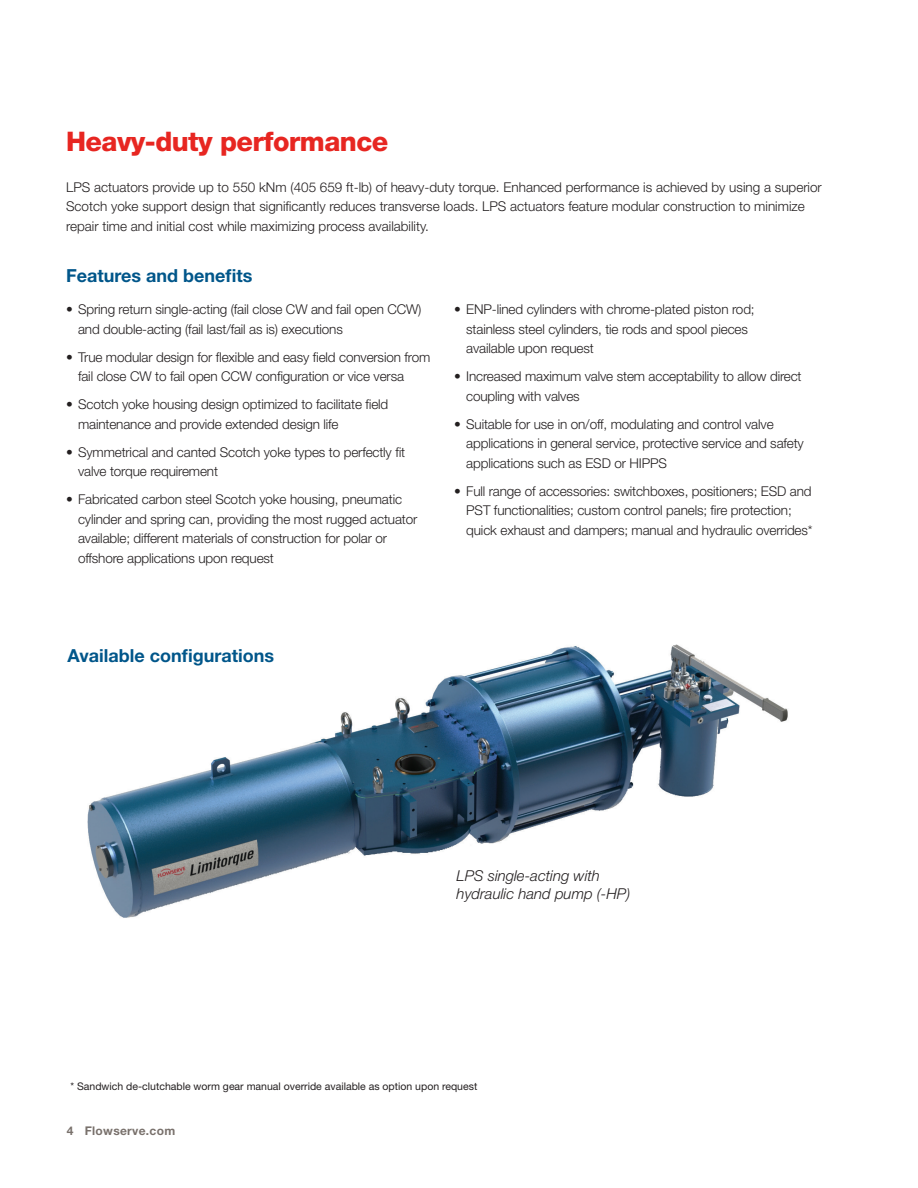
<style>
.page{position:relative;width:918px;height:1188px;background:#fff}
.page>*{position:absolute;margin:0;border:0;box-sizing:border-box;transform-origin:0 0}
.Headline_Level_1__re{font:800 27px "Helvetica Neue LT Std";letter-spacing:-.02em;color:#e72621}
.Subhead_Level_1__blu{font:700 18px "Helvetica Neue LT Std";color:#00568a}
.t1{font:italic 300 15px/18px "Helvetica Neue LT Std";color:#231f20}
.Body_copy{font:300 13.5px/19.5px "Helvetica Neue LT Std";letter-spacing:-.01em;color:#231f20}
.t2{font:700 12px "Helvetica Neue LT Std";letter-spacing:.025em;color:#79716c}
.Footnote{font:10.5px "Helvetica Neue LT Std";color:#231f20}
</style>
<div class="page">
<img style="left:87px;top:644px;width:701px;height:274px">
<p class="Headline_Level_1__re" style="left:66px;top:125px;width:324px">Heavy-duty performance</p>
<p class="Body_copy" style="left:66px;top:177px;width:757px">LPS actuators provide up to 550 kNm (405 659 ft-lb) of heavy-duty torque. Enhanced performance is achieved by using a superior<br>Scotch yoke support design that significantly reduces transverse loads. LPS actuators feature modular construction to minimize repair time and initial cost while maximizing process availability.</p>
<p class="Subhead_Level_1__blu" style="left:66px;top:265px;width:188px">Features and benefits</p>
<p class="Body_copy" style="left:78px;top:300px;width:345px;text-indent:-12px">• Spring return single-acting (fail close CW and fail open CCW) and double-acting (fail last/fail as is) executions</p>
<p class="Body_copy" style="left:78px;top:347px;width:354px;text-indent:-12px">• True modular design for flexible and easy field conversion from fail close CW to fail open CCW configuration or vice versa</p>
<p class="Body_copy" style="left:78px;top:395px;width:312px;text-indent:-12px">• Scotch yoke housing design optimized to facilitate field maintenance and provide extended design life</p>
<p class="Body_copy" style="left:78px;top:442px;width:329px;text-indent:-12px">• Symmetrical and canted Scotch yoke types to perfectly fit valve torque requirement</p>
<p class="Body_copy" style="left:78px;top:490px;width:341px;text-indent:-12px">• Fabricated carbon steel Scotch yoke housing, pneumatic cylinder and spring can, providing the most rugged actuator available; different materials of construction for polar or offshore applications upon request</p>
<p class="Body_copy" style="left:466px;top:300px;width:290px;text-indent:-12px">• ENP-lined cylinders with chrome-plated piston rod; stainless steel cylinders, tie rods and spool pieces available upon request</p>
<p class="Body_copy" style="left:466px;top:367px;width:337px;text-indent:-12px">• Increased maximum valve stem acceptability to allow direct coupling with valves</p>
<p class="Body_copy" style="left:466px;top:414px;width:339px;text-indent:-12px">• Suitable for use in on/off, modulating and control valve applications in general service, protective service and safety applications such as ESD or HIPPS</p>
<p class="Body_copy" style="left:466px;top:481px;width:348px;text-indent:-12px">• Full range of accessories: switchboxes, positioners; ESD and<br>PST functionalities; custom control panels; fire protection; quick exhaust and dampers; manual and hydraulic overrides*</p>
<p class="Subhead_Level_1__blu" style="left:68px;top:644px;width:208px">Available configurations</p>
<p class="t1" style="left:457px;top:866px;width:175px">LPS single-acting with hydraulic hand pump (-HP)</p>
<p class="Footnote" style="left:71px;top:1080px;width:408px">* Sandwich de-clutchable worm gear manual override available as option upon request</p>
<p class="t2" style="left:67px;top:1123px;width:110px">4 Flowserve.com</p>
</div>
